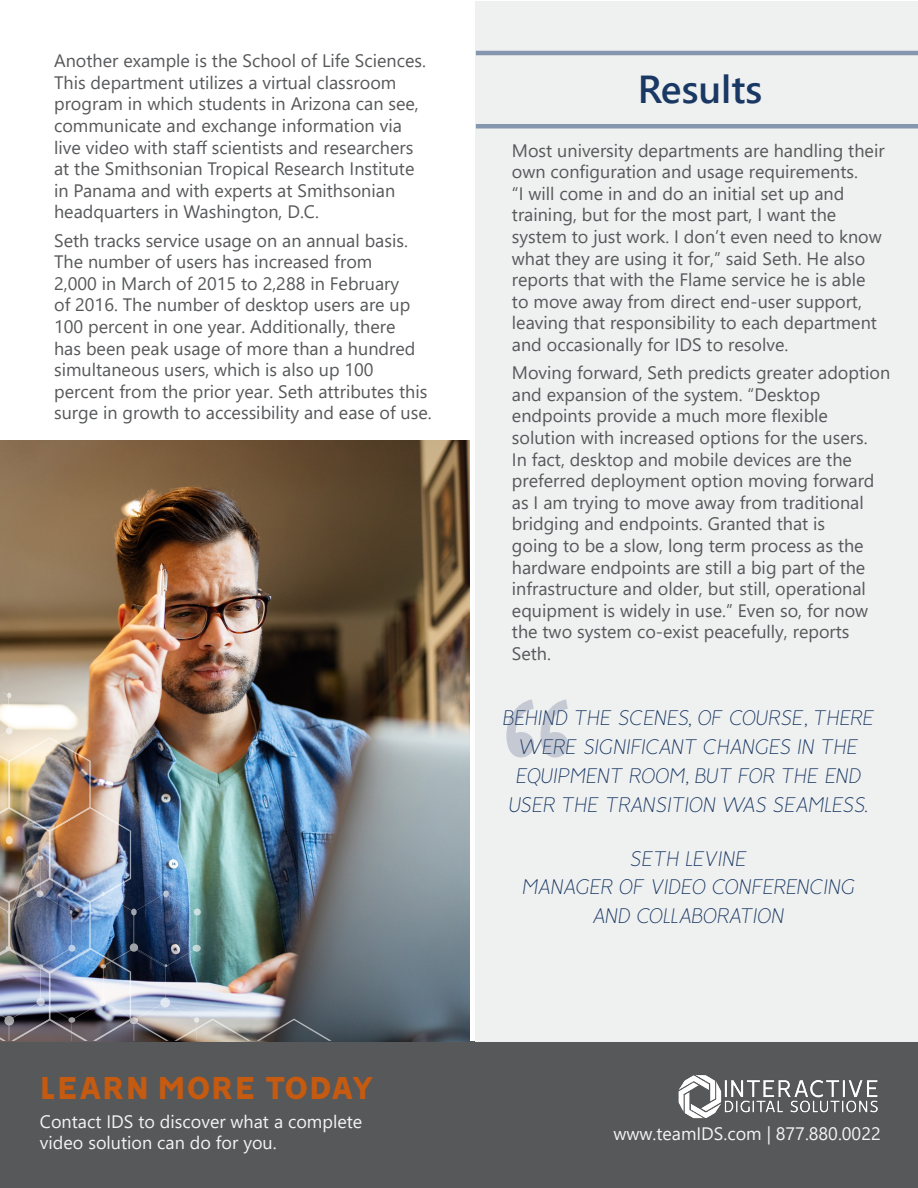
<style>
.page{position:relative;width:918px;height:1188px;background:#fff}
.page>*{position:absolute;margin:0;border:0;box-sizing:border-box;transform-origin:0 0}
.t1{font:100 375px "Vision";color:#425077}
.Heading2{font:600 39px "Segoe UI";color:#193863}
.t2{font:800 36px "Vision";color:#c55a11}
.Pulled_Quotes{font:italic 100 24px/28.8px "Vision";color:#193863;text-align:center}
.Body{font:18px/21.6px "Segoe UI";color:#57585a}
.t3{font:18px/21.6px "Segoe UI";color:#f3f3f3}
</style>
<div class="page">
<div style="left:0;top:1041px;width:918px;height:147px;background:#57585a"></div>
<img style="left:678px;top:1075px;width:200px;height:44px">
<div style="left:476px;top:1px;width:442px;height:1040px;background:#eff0f0"></div>
<hr style="left:476px;top:124px;width:442px;height:4px;background:#8497af">
<hr style="left:476px;top:51px;width:442px;height:4px;background:#8497af">
<img style="left:0;top:441px;width:469px;height:600px">
<svg style="left:257px;top:1019px;width:75px;height:22px;background:#565b5f"></svg>
<img style="left:0;top:692px;width:251px;height:349px">
<p class="Body" style="left:54px;top:48px;width:373px">Another example is the School of Life Sciences.<br>This department utilizes a virtual classroom program in which students in Arizona can see, communicate and exchange information via live video with staff scientists and researchers at the Smithsonian Tropical Research Institute in Panama and with experts at Smithsonian headquarters in Washington, D.C.</p>
<p class="Body" style="left:54px;top:228px;width:379px">Seth tracks service usage on an annual basis.<br>The number of users has increased from<br>2,000 in March of 2015 to 2,288 in February<br>of 2016. The number of desktop users are up 100 percent in one year. Additionally, there<br>has been peak usage of more than a hundred simultaneous users, which is also up 100 percent from the prior year. Seth attributes this surge in growth to accessibility and ease of use.</p>
<p class="Heading2" style="left:638px;top:52px;width:126px">Results</p>
<p class="Body" style="left:512px;top:138px;width:374px">Most university departments are handling their own configuration and usage requirements.<br>“I will come in and do an initial set up and training, but for the most part, I want the system to just work. I don’t even need to know what they are using it for,” said Seth. He also reports that with the Flame service he is able to move away from direct end-user support, leaving that responsibility to each department and occasionally for IDS to resolve.</p>
<p class="Body" style="left:512px;top:360px;width:380px">Moving forward, Seth predicts greater adoption and expansion of the system. “Desktop endpoints provide a much more flexible solution with increased options for the users.<br>In fact, desktop and mobile devices are the preferred deployment option moving forward as I am trying to move away from traditional bridging and endpoints. Granted that is<br>going to be a slow, long term process as the hardware endpoints are still a big part of the infrastructure and older, but still, operational equipment is widely in use.” Even so, for now the two system co-exist peacefully, reports Seth.</p>
<h1 class="t1" style="left:483px;top:607px;width:115px">‘‘</h1>
<p class="Pulled_Quotes" style="left:502px;top:703px;width:374px">BEHIND THE SCENES, OF COURSE, THERE WERE SIGNIFICANT CHANGES IN THE EQUIPMENT ROOM, BUT FOR THE END USER THE TRANSITION WAS SEAMLESS.</p>
<p class="Pulled_Quotes" style="left:630px;top:843px;width:119px">SETH LEVINE</p>
<p class="Pulled_Quotes" style="left:522px;top:872px;width:334px">MANAGER OF VIDEO CONFERENCING</p>
<p class="Pulled_Quotes" style="left:593px;top:901px;width:193px">AND COLLABORATION</p>
<h3 class="t2" style="left:40px;top:1066px;width:336px">LEARN MORE TODAY</h3>
<p class="t3" style="left:40px;top:1109px;width:324px">Contact IDS to discover what a complete video solution can do for you.</p>
<p class="t3" style="left:613px;top:1121px;width:269px">www.teamIDS.com | 877.880.0022</p>
</div>
